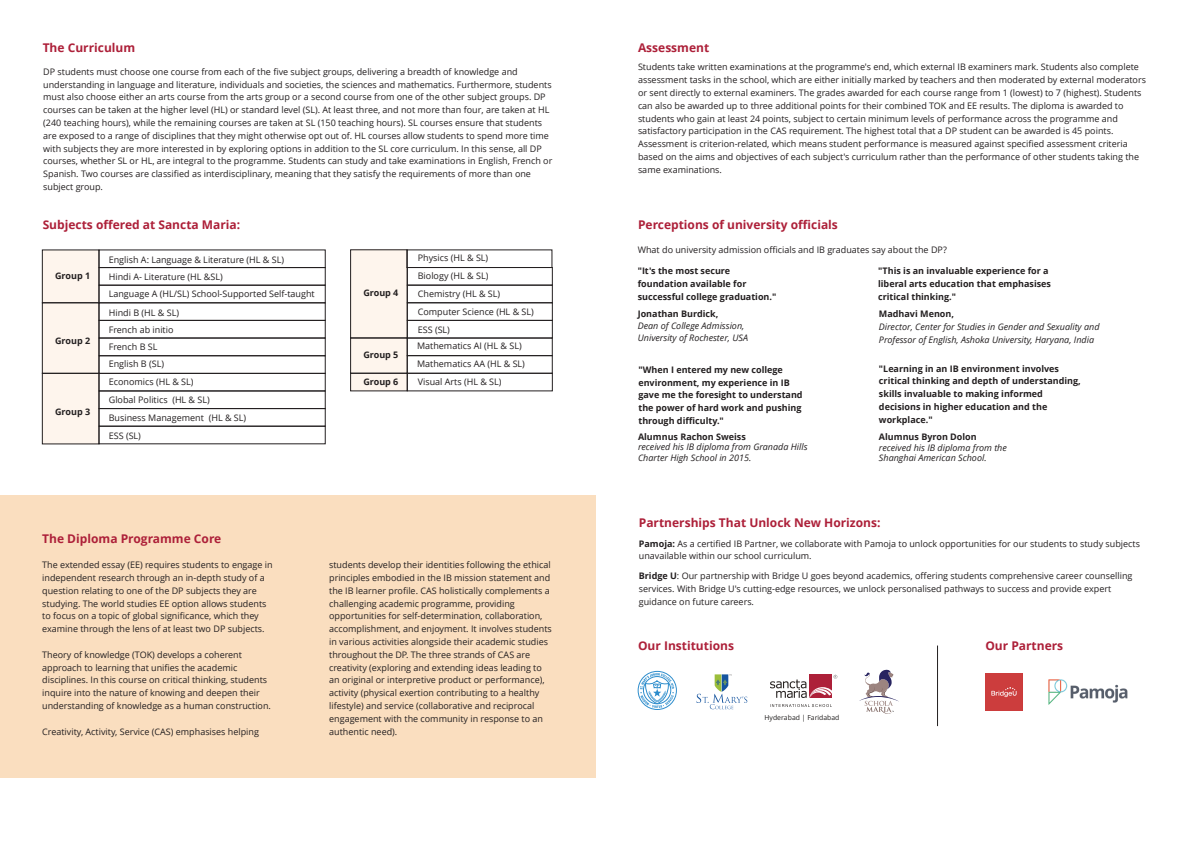
<style>
.page{position:relative;width:1191px;height:842px;background:#fff}
.page>*{position:absolute;margin:0;border:0;box-sizing:border-box;transform-origin:0 0}
.t1{font:700 12px "Open Sans";color:#ad2039}
.t2{font:9px/12.8px "Open Sans";color:#231f20}
.t3{font:700 9px/12.8px "Open Sans";color:#231f20}
.t4{font:italic 9px/10.8px "Open Sans";color:#231f20}
.t5{font:6.9px "Open Sans";color:#211e1e}
.s1{font-weight:700}
</style>
<div class="page">
<div style="left:0;top:495px;width:595px;height:283px;background:#fadebf"></div>
<div style="left:42px;top:250px;width:57px;height:194px;background:#fef5ed"></div>
<div style="left:351px;top:250px;width:56px;height:141px;background:#fef5ed"></div>
<div style="left:99px;top:267px;width:226px;height:18px;border:1px solid #231f20"></div>
<div style="left:99px;top:285px;width:226px;height:18px;border:1px solid #231f20"></div>
<div style="left:99px;top:320px;width:226px;height:18px;border:1px solid #231f20"></div>
<div style="left:99px;top:338px;width:226px;height:18px;border:1px solid #231f20"></div>
<div style="left:99px;top:373px;width:226px;height:18px;border:1px solid #231f20"></div>
<div style="left:99px;top:408px;width:226px;height:18px;border:1px solid #231f20"></div>
<div style="left:99px;top:426px;width:226px;height:18px;border:1px solid #231f20"></div>
<div style="left:407px;top:267px;width:145px;height:18px;border:1px solid #231f20"></div>
<div style="left:407px;top:285px;width:145px;height:18px;border:1px solid #231f20"></div>
<div style="left:407px;top:320px;width:145px;height:18px;border:1px solid #231f20"></div>
<div style="left:407px;top:338px;width:145px;height:18px;border:1px solid #231f20"></div>
<div style="left:407px;top:355px;width:145px;height:18px;border:1px solid #231f20"></div>
<div style="left:407px;top:373px;width:145px;height:18px;border:1px solid #231f20"></div>
<div style="left:42px;top:250px;width:57px;height:53px;border:1px solid #231f20"></div>
<div style="left:42px;top:302px;width:57px;height:72px;border:1px solid #231f20"></div>
<div style="left:42px;top:373px;width:57px;height:71px;border:1px solid #231f20"></div>
<div style="left:350px;top:373px;width:57px;height:18px;border:1px solid #231f20"></div>
<div style="left:350px;top:250px;width:57px;height:88px;border:1px solid #231f20"></div>
<div style="left:638px;top:671px;width:38px;height:39px;border:1px solid #2d8dcc;border-radius:50%"></div>
<svg style="left:640px;top:673px;width:34px;height:35px"></svg>
<svg style="left:859px;top:670px;width:40px;height:44px"></svg>
<svg style="left:770px;top:704px;width:62px;height:3px"></svg>
<svg style="left:770px;top:675px;width:67px;height:23px"></svg>
<svg style="left:696px;top:674px;width:51px;height:35px"></svg>
<img style="left:985px;top:674px;width:37px;height:37px">
<img style="left:1048px;top:680px;width:79px;height:25px">
<hr style="left:937px;top:645px;width:1px;height:81px;background:#231f20">
<h1 class="t1" style="left:43px;top:39px;width:94px">The Curriculum</h1>
<h1 class="t1" style="left:638px;top:39px;width:73px">Assessment</h1>
<p class="t2" style="left:43px;top:65px;width:510px">DP students must choose one course from each of the five subject groups, delivering a breadth of knowledge and understanding in language and literature, individuals and societies, the sciences and mathematics. Furthermore, students must also choose either an arts course from the arts group or a second course from one of the other subject groups. DP courses can be taken at the higher level (HL) or standard level (SL). At least three, and not more than four, are taken at HL (240 teaching hours), while the remaining courses are taken at SL (150 teaching hours). SL courses ensure that students are exposed to a range of disciplines that they might otherwise opt out of. HL courses allow students to spend more time with subjects they are more interested in by exploring options in addition to the SL core curriculum. In this sense, all DP courses, whether SL or HL, are integral to the programme. Students can study and take examinations in English, French or Spanish. Two courses are classified as interdisciplinary, meaning that they satisfy the requirements of more than one subject group.</p>
<h1 class="t1" style="left:43px;top:216px;width:199px">Subjects offered at Sancta Maria:</h1>
<p class="t3" style="left:55px;top:270px;width:37px">Group 1</p>
<p class="t3" style="left:55px;top:334px;width:37px">Group 2</p>
<p class="t3" style="left:55px;top:405px;width:37px">Group 3</p>
<p class="t2" style="left:109px;top:251px;width:207px;line-height:17px">English A: Language &amp; Literature (HL &amp; SL)<br>Hindi A- Literature (HL &amp;SL)<br>Language A (HL/SL) School-Supported Self-taught</p>
<p class="t2" style="left:109px;top:304px;width:139px;line-height:17.5px">Hindi B (HL &amp; SL)<br>French ab initio<br>French B SL<br>English B (SL)<br>Economics (HL &amp; SL)<br>Global Politics (HL &amp; SL)<br>Business Management (HL &amp; SL)<br>ESS (SL)</p>
<p class="t3" style="left:363px;top:286px;width:37px">Group 4</p>
<p class="t3" style="left:363px;top:348px;width:37px">Group 5</p>
<p class="t3" style="left:363px;top:375px;width:37px">Group 6</p>
<p class="t2" style="left:418px;top:249px;width:118px;line-height:18px">Physics (HL &amp; SL)<br>Biology (HL &amp; SL)<br>Chemistry (HL &amp; SL)<br>Computer Science (HL &amp; SL)<br>ESS (SL)</p>
<p class="t2" style="left:417px;top:337px;width:109px;line-height:17.6px">Mathematics AI (HL &amp; SL)<br>Mathematics AA (HL &amp; SL)<br>Visual Arts (HL &amp; SL)</p>
<h1 class="t1" style="left:42px;top:531px;width:180px">The Diploma Programme Core</h1>
<p class="t2" style="left:42px;top:558px;width:232px">The extended essay (EE) requires students to engage in independent research through an in-depth study of a question relating to one of the DP subjects they are studying. The world studies EE option allows students to focus on a topic of global significance, which they examine through the lens of at least two DP subjects.</p>
<p class="t2" style="left:42px;top:648px;width:230px">Theory of knowledge (TOK) develops a coherent approach to learning that unifies the academic disciplines. In this course on critical thinking, students inquire into the nature of knowing and deepen their understanding of knowledge as a human construction.</p>
<p class="t2" style="left:42px;top:725px;width:218px">Creativity, Activity, Service (CAS) emphasises helping</p>
<p class="t2" style="left:329px;top:558px;width:224px">students develop their identities following the ethical principles embodied in the IB mission statement and the IB learner profile. CAS holistically complements a challenging academic programme, providing opportunities for self-determination, collaboration, accomplishment, and enjoyment. It involves students in various activities alongside their academic studies throughout the DP. The three strands of CAS are creativity (exploring and extending ideas leading to an original or interpretive product or performance), activity (physical exertion contributing to a healthy lifestyle) and service (collaborative and reciprocal engagement with the community in response to an authentic need).</p>
<p class="t2" style="left:638px;top:60px;width:509px">Students take written examinations at the programme's end, which external IB examiners mark. Students also complete assessment tasks in the school, which are either initially marked by teachers and then moderated by external moderators or sent directly to external examiners. The grades awarded for each course range from 1 (lowest) to 7 (highest). Students can also be awarded up to three additional points for their combined TOK and EE results. The diploma is awarded to students who gain at least 24 points, subject to certain minimum levels of performance across the programme and satisfactory participation in the CAS requirement. The highest total that a DP student can be awarded is 45 points.<br>Assessment is criterion-related, which means student performance is measured against specified assessment criteria based on the aims and objectives of each subject's curriculum rather than the performance of other students taking the same examinations.</p>
<h1 class="t1" style="left:638px;top:216px;width:201px">Perceptions of university officials</h1>
<p class="t2" style="left:638px;top:243px;width:310px">What do university admission officials and IB graduates say about the DP?</p>
<p class="t3" style="left:638px;top:264px;width:140px">"It's the most secure foundation available for successful college graduation."</p>
<p class="t3" style="left:878px;top:264px;width:174px">"This is an invaluable experience for a liberal arts education that emphasises critical thinking."</p>
<p class="t3" style="left:638px;top:307px;width:82px">Jonathan Burdick,</p>
<p class="t4" style="left:638px;top:319px;width:112px;line-height:11.8px">Dean of College Admission,<br>University of Rochester, USA</p>
<p class="t3" style="left:638px;top:363px;width:166px">"When I entered my new college environment, my experience in IB gave me the foresight to understand the power of hard work and pushing through difficulty."</p>
<p class="t3" style="left:638px;top:430px;width:109px">Alumnus Rachon Sweiss</p>
<p class="t4" style="left:638px;top:442px;width:171px">received his IB diploma from Granada Hills<br>Charter High School in 2015.</p>
<p class="t3" style="left:879px;top:307px;width:76px">Madhavi Menon,</p>
<p class="t4" style="left:879px;top:320px;width:222px;line-height:12.8px">Director, Center for Studies in Gender and Sexuality and<br>Professor of English, Ashoka University, Haryana, India</p>
<p class="t3" style="left:879px;top:362px;width:203px">"Learning in an IB environment involves critical thinking and depth of understanding, skills invaluable to making informed decisions in higher education and the workplace."</p>
<p class="t3" style="left:879px;top:430px;width:99px">Alumnus Byron Dolon</p>
<p class="t4" style="left:879px;top:442px;width:129px">received his IB diploma from the<br>Shanghai American School.</p>
<h1 class="t1" style="left:639px;top:514px;width:243px">Partnerships That Unlock New Horizons:</h1>
<p class="t2" style="left:639px;top:537px;width:502px"><span class="s1">Pamoja:</span> As a certified IB Partner, we collaborate with Pamoja to unlock opportunities for our students to study subjects unavailable within our school curriculum.</p>
<p class="t2" style="left:639px;top:569px;width:495px"><span class="s1">Bridge U</span>: Our partnership with Bridge U goes beyond academics, offering students comprehensive career counselling services. With Bridge U's cutting-edge resources, we unlock personalised pathways to success and provide expert guidance on future careers.</p>
<h1 class="t1" style="left:638px;top:637px;width:97px">Our Institutions</h1>
<h1 class="t1" style="left:985px;top:637px;width:79px">Our Partners</h1>
<p class="t5" style="left:764px;top:712px;width:76px">Hyderabad | Faridabad</p>
</div>
